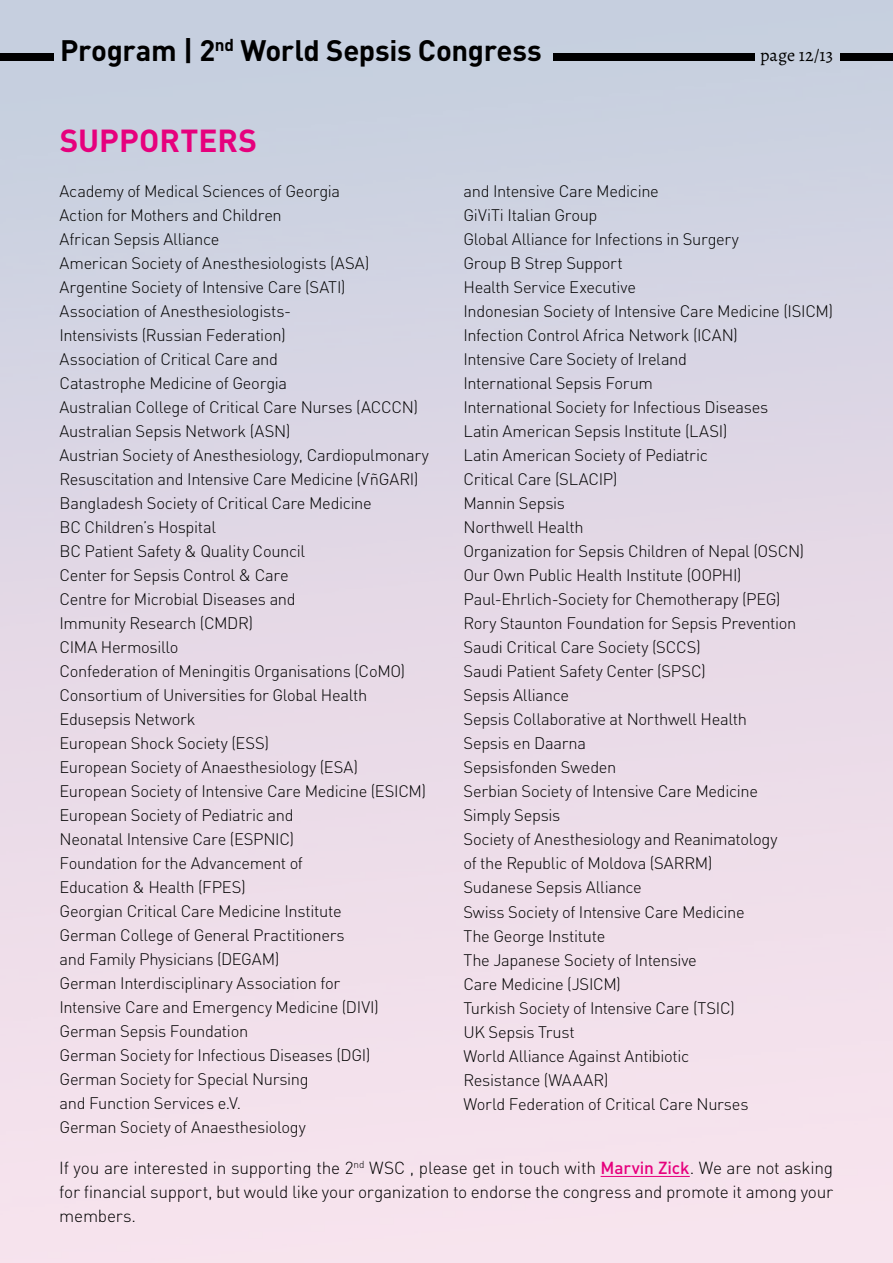
<style>
.page{position:relative;width:893px;height:1263px;background:#fff}
.page>*{position:absolute;margin:0;border:0;box-sizing:border-box;transform-origin:0 0}
.t1{font:700 31.5px "DIN Pro";color:#e6007d}
.t2{font:700 29.25px "DIN Pro";letter-spacing:-.01em;color:#000}
.t3{font:18px "Alegreya";color:#000}
.t4{font:300 17.25px/24px "DIN Pro";letter-spacing:-.01em;color:#000;text-align:justify}
.t5{font:300 16.5px/24px "DIN Pro";letter-spacing:-.02em;color:#000}
.s1{font-weight:500;color:#e6007d}
</style>
<div class="page">
<div style="left:553px;top:53px;width:202px;height:8px;background:#000"></div>
<div style="left:0;top:53px;width:54px;height:8px;background:#000"></div>
<div style="left:840px;top:53px;width:53px;height:8px;background:#000"></div>
<hr style="left:601px;top:1176px;width:89px;height:1px;background:#e6007d">
<h2 class="t2" style="left:60px;top:30px;width:483px">Program | 2<sup>nd</sup> World Sepsis Congress</h2>
<p class="t3" style="left:760px;top:44px;width:75px">page 12/13</p>
<h1 class="t1" style="left:60px;top:119px;width:199px">SUPPORTERS</h1>
<p class="t5" style="left:60px;top:178px;width:371px">Academy of Medical Sciences of Georgia<br>Action for Mothers and Children<br>African Sepsis Alliance<br>American Society of Anesthesiologists (ASA)<br>Argentine Society of Intensive Care (SATI)<br>Association of Anesthesiologists-<br>Intensivists (Russian Federation)<br>Association of Critical Care and<br>Catastrophe Medicine of Georgia<br>Australian College of Critical Care Nurses (ACCCN)<br>Australian Sepsis Network (ASN)<br>Austrian Society of Anesthesiology, Cardiopulmonary Resuscitation and Intensive Care Medicine (√ñGARI)<br>Bangladesh Society of Critical Care Medicine<br>BC Children’s Hospital<br>BC Patient Safety &amp; Quality Council<br>Center for Sepsis Control &amp; Care<br>Centre for Microbial Diseases and<br>Immunity Research (CMDR)<br>CIMA Hermosillo<br>Confederation of Meningitis Organisations (CoMO)<br>Consortium of Universities for Global Health Edusepsis Network<br>European Shock Society (ESS)<br>European Society of Anaesthesiology (ESA)<br>European Society of Intensive Care Medicine (ESICM)<br>European Society of Pediatric and<br>Neonatal Intensive Care (ESPNIC)<br>Foundation for the Advancement of<br>Education &amp; Health (FPES)<br>Georgian Critical Care Medicine Institute<br>German College of General Practitioners<br>and Family Physicians (DEGAM)<br>German Interdisciplinary Association for<br>Intensive Care and Emergency Medicine (DIVI)<br>German Sepsis Foundation<br>German Society for Infectious Diseases (DGI)<br>German Society for Special Nursing<br>and Function Services e.V.<br>German Society of Anaesthesiology</p>
<p class="t5" style="left:463px;top:179px;width:371px">and Intensive Care Medicine<br>GiViTi Italian Group<br>Global Alliance for Infections in Surgery<br>Group B Strep Support<br>Health Service Executive<br>Indonesian Society of Intensive Care Medicine (ISICM)<br>Infection Control Africa Network (ICAN)<br>Intensive Care Society of Ireland<br>International Sepsis Forum<br>International Society for Infectious Diseases<br>Latin American Sepsis Institute (LASI)<br>Latin American Society of Pediatric<br>Critical Care (SLACIP)<br>Mannin Sepsis<br>Northwell Health<br>Organization for Sepsis Children of Nepal (OSCN)<br>Our Own Public Health Institute (OOPHI)<br>Paul-Ehrlich-Society for Chemotherapy (PEG)<br>Rory Staunton Foundation for Sepsis Prevention<br>Saudi Critical Care Society (SCCS)<br>Saudi Patient Safety Center (SPSC)<br>Sepsis Alliance<br>Sepsis Collaborative at Northwell Health<br>Sepsis en Daarna<br>Sepsisfonden Sweden<br>Serbian Society of Intensive Care Medicine<br>Simply Sepsis<br>Society of Anesthesiology and Reanimatology<br>of the Republic of Moldova (SARRM)<br>Sudanese Sepsis Alliance<br>Swiss Society of Intensive Care Medicine<br>The George Institute<br>The Japanese Society of Intensive<br>Care Medicine (JSICM)<br>Turkish Society of Intensive Care (TSIC)<br>UK Sepsis Trust<br>World Alliance Against Antibiotic<br>Resistance (WAAAR)<br>World Federation of Critical Care Nurses</p>
<p class="t4" style="left:59px;top:1155px;width:775px">If you are interested in supporting the 2<sup>nd</sup> WSC , please get in touch with <span class="s1">Marvin Zick</span>. We are not asking for financial support, but would like your organization to endorse the congress and promote it among your members.</p>
</div>
